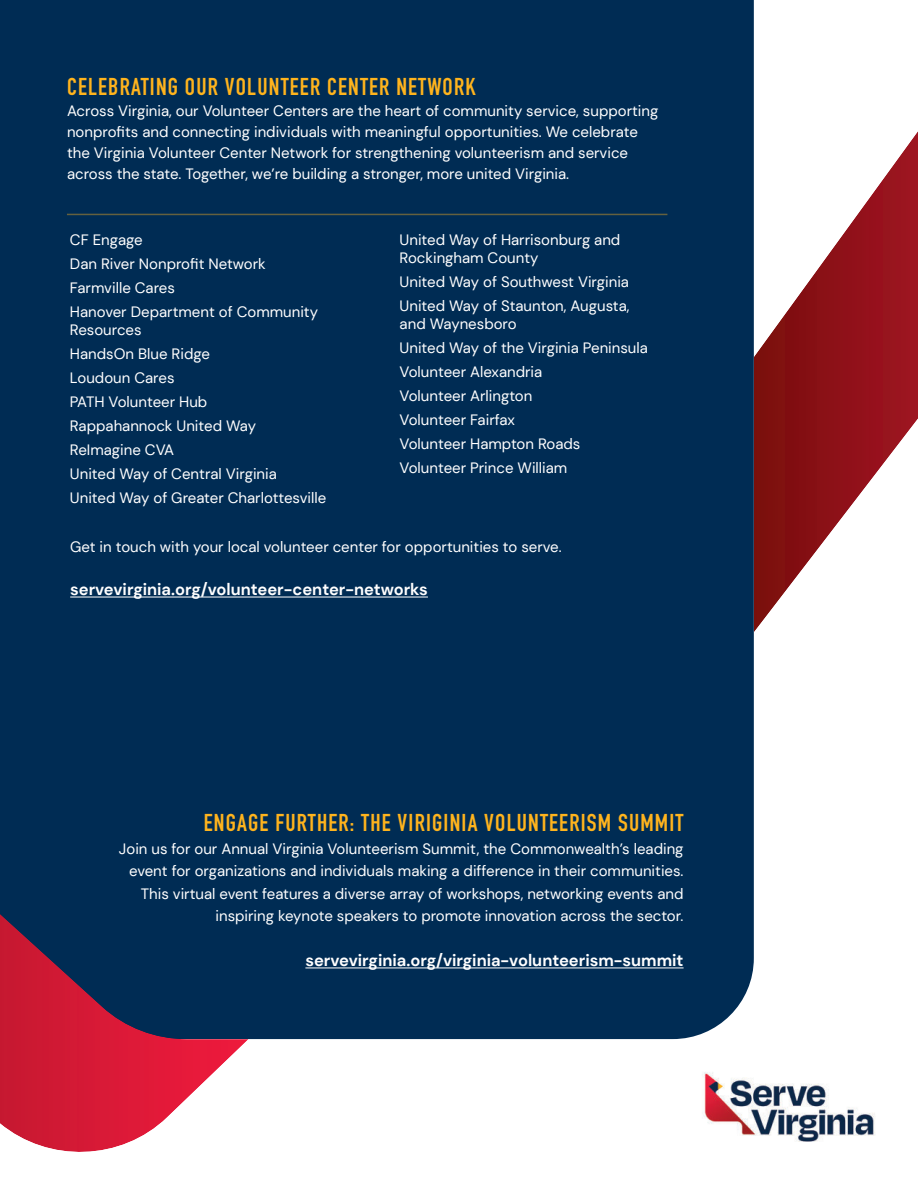
<style>
.page{position:relative;width:918px;height:1188px;background:#fff}
.page>*{position:absolute;margin:0;border:0;box-sizing:border-box;transform-origin:0 0}
.t1{font:700 24px "DIN Condensed";letter-spacing:.05em;color:#ffb41d}
.t2{font:700 16.5px "DM Sans";color:#fff}
.t3{font:15px/24px "DM Sans";color:#fff}
</style>
<div class="page">
<div style="left:0;top:0;width:754px;height:1039px;background:#002c54"></div>
<svg style="left:0;top:914px;width:249px;height:238px;background:#8a3e5b"></svg>
<hr style="left:70px;top:597px;width:358px;height:1px;background:#fff">
<hr style="left:305px;top:968px;width:379px;height:1px;background:#fff">
<img style="left:703px;top:1072px;width:172px;height:70px">
<svg style="left:754px;top:131px;width:164px;height:501px"></svg>
<hr style="left:67px;top:214px;width:600px;height:1px;background:#ffb41d">
<h1 class="t1" style="left:67px;top:76px;width:410px">CELEBRATING OUR VOLUNTEER CENTER NETWORK</h1>
<p class="t3" style="left:67px;top:101px;width:593px;line-height:21px">Across Virginia, our Volunteer Centers are the heart of community service, supporting nonprofits and connecting individuals with meaningful opportunities. We celebrate the Virginia Volunteer Center Network for strengthening volunteerism and service across the state. Together, we’re building a stronger, more united Virginia.</p>
<p class="t3" style="left:70px;top:228px;width:250px">CF Engage<br>Dan River Nonprofit Network<br>Farmville Cares<br>Hanover Department of Community</p>
<p class="t3" style="left:70px;top:318px;width:258px">Resources<br>HandsOn Blue Ridge<br>Loudoun Cares<br>PATH Volunteer Hub<br>Rappahannock United Way<br>ReImagine CVA<br>United Way of Central Virginia<br>United Way of Greater Charlottesville</p>
<p class="t3" style="left:400px;top:231px;width:222px;line-height:18px">United Way of Harrisonburg and<br>Rockingham County</p>
<p class="t3" style="left:400px;top:270px;width:231px">United Way of Southwest Virginia<br>United Way of Staunton, Augusta,</p>
<p class="t3" style="left:400px;top:312px;width:250px">and Waynesboro<br>United Way of the Virginia Peninsula<br>Volunteer Alexandria<br>Volunteer Arlington<br>Volunteer Fairfax<br>Volunteer Hampton Roads<br>Volunteer Prince William</p>
<p class="t3" style="left:70px;top:536px;width:493px">Get in touch with your local volunteer center for opportunities to serve.</p>
<p class="t2" style="left:70px;top:582px;width:359px">servevirginia.org/volunteer-center-networks</p>
<h1 class="t1" style="left:204px;top:812px;width:481px">ENGAGE FURTHER: THE VIRIGINIA VOLUNTEERISM SUMMIT</h1>
<p class="t3" style="left:119px;top:838px;width:566px;line-height:22.5px;text-align:right">Join us for our Annual Virginia Volunteerism Summit, the Commonwealth’s leading event for organizations and individuals making a difference in their communities.<br>This virtual event features a diverse array of workshops, networking events and inspiring keynote speakers to promote innovation across the sector.</p>
<p class="t2" style="left:305px;top:953px;width:380px">servevirginia.org/virginia-volunteerism-summit</p>
</div>
